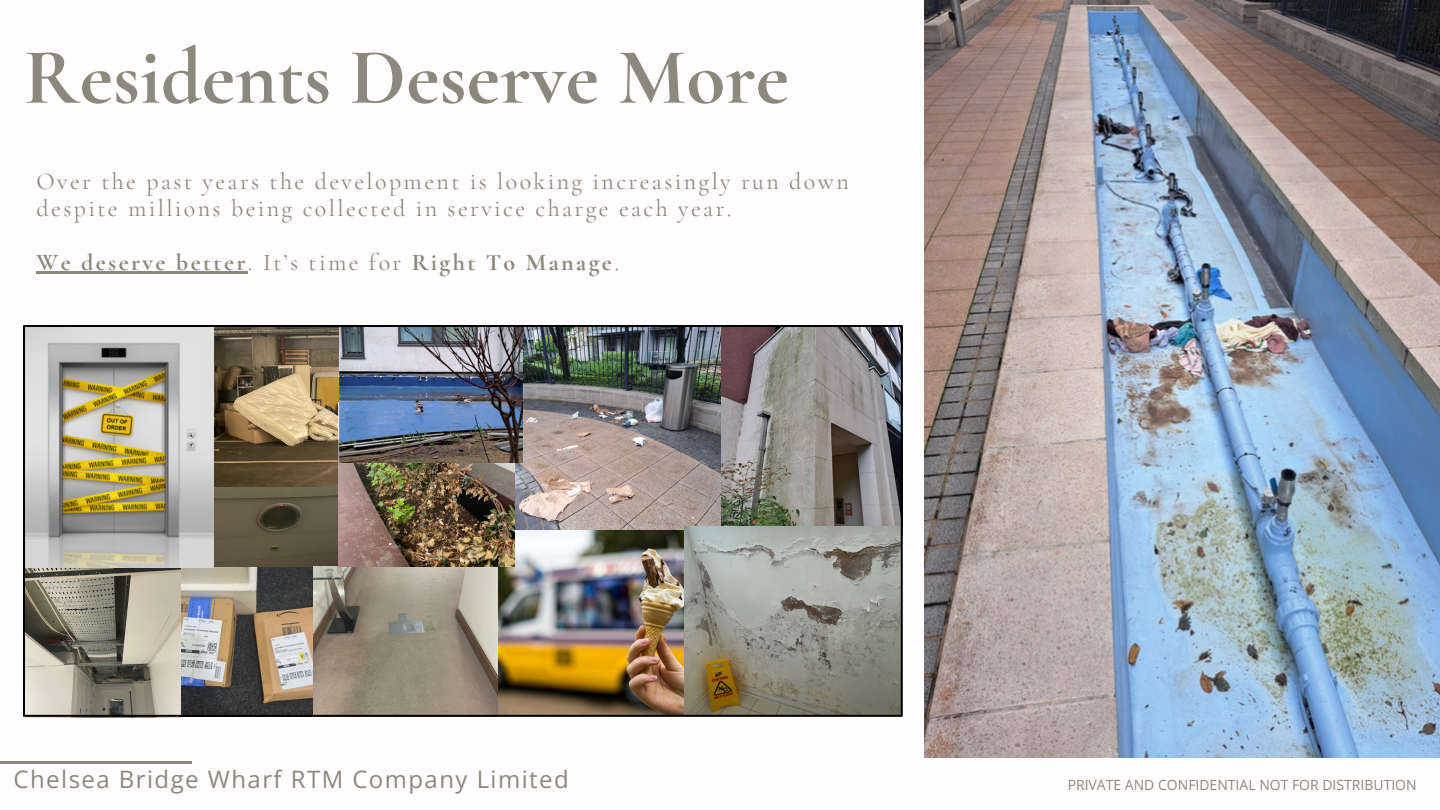
<style>
.page{position:relative;width:1440px;height:810px;background:#fff}
.page>*{position:absolute;margin:0;border:0;box-sizing:border-box;transform-origin:0 0}
.t1{font:700 80px "Cormorant Garamond";color:#8d887e}
.t2{font:24px/27px "Cormorant Garamond";letter-spacing:.1em;color:#8d887e}
.t3{font:700 24px "Cormorant Garamond";letter-spacing:.1em;color:#8d887e}
.t4{font:24px "Open Sans";letter-spacing:.06em;color:#8d887e}
.t5{font:14px "Open Sans";color:#8d887e}
.s1{font-weight:400}
</style>
<div class="page">
<hr style="left:0;top:762px;width:191px;height:2px;background:#8d887e">
<hr style="left:36px;top:271px;width:212px;height:3px;background:#8d887e">
<img style="left:924px;top:0;width:516px;height:758px">
<img style="left:23px;top:325px;width:880px;height:392px">
<img style="left:340px;top:328px;width:183px;height:135px">
<p class="t1" style="left:24px;top:29px;width:767px">Residents Deserve More</p>
<p class="t2" style="left:36px;top:168px;width:814px">Over the past years the development is looking increasingly run down despite millions being collected in service charge each year.</p>
<p class="t3" style="left:36px;top:248px;width:584px">We deserve better<span class="s1">. It’s time for</span> Right To Manage<span class="s1">.</span></p>
<p class="t4" style="left:14px;top:762px;width:557px">Chelsea Bridge Wharf RTM Company Limited</p>
<p class="t5" style="left:1068px;top:775px;width:351px">PRIVATE AND CONFIDENTIAL NOT FOR DISTRIBUTION</p>
</div>
